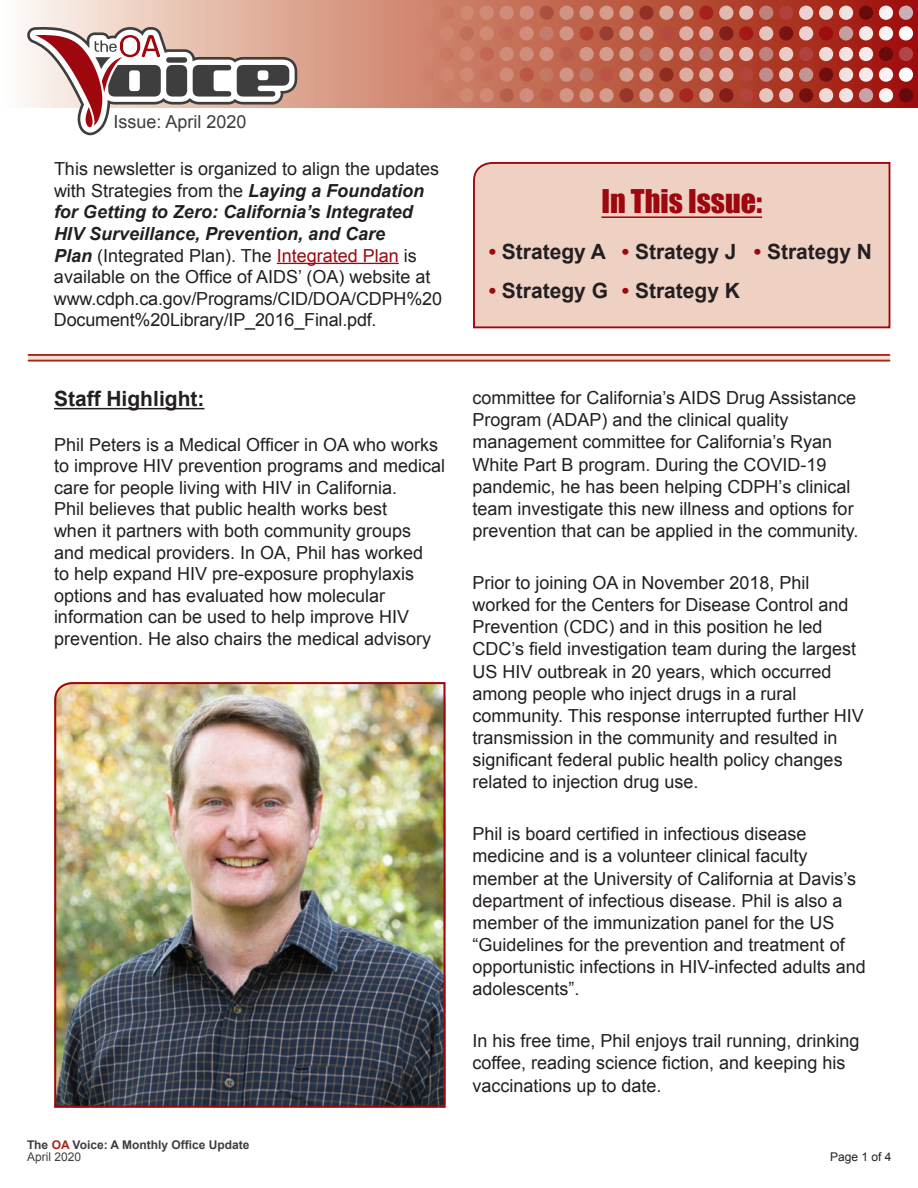
<style>
.page{position:relative;width:918px;height:1188px;background:#fff}
.page>*{position:absolute;margin:0;border:0;box-sizing:border-box;transform-origin:0 0}
.t1{font:30px "Impact";color:#9d070d}
.t2{font:700 21px "Arial";color:#231f20}
.t3{font:18px/22px "Arial";color:#231f20}
.t4{font:18px "Arial";color:#3e3e3f}
.t5{font:700 12px/12px "Arial";color:#3e3e3f}
.t6{font:12px "Arial";color:#231f20}
.s1{font-weight:700;font-style:italic}
.s2{color:#9d070d}
.s3{color:#a6271a}
.s4{font-weight:400}
</style>
<div class="page">
<svg style="left:26px;top:0;width:892px;height:108px;background:#d89b89"></svg>
<svg style="left:420px;top:0;width:493px;height:6px;background:#b64e3b"></svg>
<svg style="left:420px;top:6px;width:493px;height:96px;background:#be6757"></svg>
<hr style="left:277px;top:263px;width:122px;height:1px;background:#9d070d">
<svg style="left:27px;top:27px;width:270px;height:108px"></svg>
<div style="left:473px;top:162px;width:418px;height:167px;background:#efd1c4"></div>
<hr style="left:601px;top:216px;width:161px;height:2px;background:#9d070d">
<svg style="left:28px;top:356px;width:862px;height:4px;background:#edd0c5"></svg>
<hr style="left:28px;top:354px;width:862px;height:2px;background:#a6271a">
<hr style="left:28px;top:360px;width:862px;height:2px;background:#a6271a">
<hr style="left:54px;top:408px;width:150px;height:1px;background:#231f20">
<img style="left:54px;top:682px;width:392px;height:426px">
<p class="t4" style="left:113px;top:110px;width:135px">Issue: April 2020</p>
<p class="t3" style="left:54px;top:158px;width:390px;line-height:21.6px">This newsletter is organized to align the updates with Strategies from the <span class="s1">Laying a Foundation for Getting to Zero: California’s Integrated HIV Surveillance, Prevention, and Care<br>Plan</span> (Integrated Plan). The <span class="s2">Integrated Plan</span> is available on the Office of AIDS’ (OA) website at www.cdph.ca.gov/Programs/CID/DOA/CDPH%20<br>Document%20Library/IP_2016_Final.pdf.</p>
<p class="t2" style="left:54px;top:385px;width:152px">Staff Highlight:</p>
<p class="t3" style="left:54px;top:434px;width:393px;line-height:21.6px">Phil Peters is a Medical Officer in OA who works to improve HIV prevention programs and medical care for people living with HIV in California.<br>Phil believes that public health works best<br>when it partners with both community groups and medical providers. In OA, Phil has worked<br>to help expand HIV pre-exposure prophylaxis options and has evaluated how molecular information can be used to help improve HIV prevention. He also chairs the medical advisory</p>
<h1 class="t1" style="left:601px;top:182px;width:162px">In This Issue:</h1>
<p class="t2" style="left:489px;top:238px;width:119px"><span class="s2">•</span> Strategy A</p>
<p class="t2" style="left:489px;top:277px;width:121px"><span class="s2">•</span> Strategy G</p>
<p class="t2" style="left:622px;top:238px;width:116px"><span class="s2">•</span> Strategy J</p>
<p class="t2" style="left:622px;top:277px;width:120px"><span class="s2">•</span> Strategy K</p>
<p class="t2" style="left:754px;top:238px;width:120px"><span class="s2">•</span> Strategy N</p>
<p class="t3" style="left:472px;top:387px;width:387px">committee for California’s AIDS Drug Assistance Program (ADAP) and the clinical quality management committee for California’s Ryan White Part B program. During the COVID-19 pandemic, he has been helping CDPH’s clinical team investigate this new illness and options for prevention that can be applied in the community.</p>
<p class="t3" style="left:472px;top:572px;width:393px">Prior to joining OA in November 2018, Phil worked for the Centers for Disease Control and Prevention (CDC) and in this position he led CDC’s field investigation team during the largest US HIV outbreak in 20 years, which occurred among people who inject drugs in a rural community. This response interrupted further HIV transmission in the community and resulted in significant federal public health policy changes related to injection drug use.</p>
<p class="t3" style="left:472px;top:823px;width:395px">Phil is board certified in infectious disease medicine and is a volunteer clinical faculty member at the University of California at Davis’s department of infectious disease. Phil is also a member of the immunization panel for the US “Guidelines for the prevention and treatment of opportunistic infections in HIV-infected adults and adolescents”.</p>
<p class="t3" style="left:472px;top:1030px;width:389px">In his free time, Phil enjoys trail running, drinking coffee, reading science fiction, and keeping his vaccinations up to date.</p>
<p class="t5" style="left:27px;top:1139px;width:224px">The <span class="s3">OA</span> Voice: A Monthly Office Update<br><span class="s4">April 2020</span></p>
<p class="t6" style="left:830px;top:1149px;width:63px">Page 1 of 4</p>
</div>
